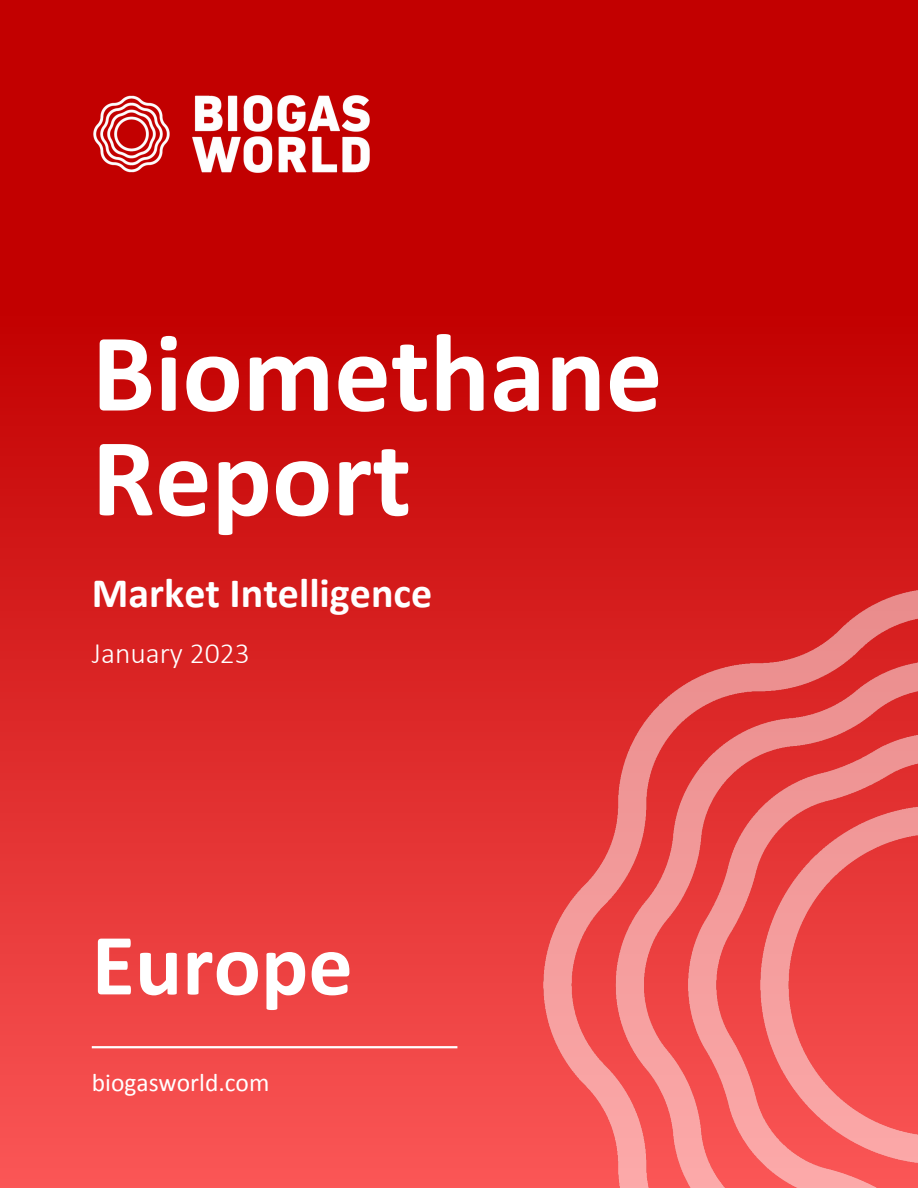
<style>
.page{position:relative;width:918px;height:1188px;background:#c20000}
.page>*{position:absolute;margin:0;border:0;box-sizing:border-box;transform-origin:0 0}
.t1{font:700 112.5px/104.7px "Calibri";color:#fff}
.t2{font:700 88.35px "Calibri";color:#fff}
.t3{font:700 42px "Calibri";color:#fff}
.t4{font:300 29.7px "Calibri";color:#fff}
.t5{font:25.5px "Calibri";color:#fff}
</style>
<div class="page">
<div style="left:0;top:308px;width:918px;height:880px;background:linear-gradient(to bottom,#c20000,#fb5757)"></div>
<hr style="left:92px;top:1046px;width:365px;height:2px;background:#fff">
<img style="left:93px;top:95px;width:277px;height:78px">
<img style="left:508px;top:539px;width:410px;height:649px">
<h1 class="t1" style="left:92px;top:330px;width:572px">Biomethane<br>Report</h1>
<p class="t3" style="left:92px;top:576px;width:342px">Market Intelligence</p>
<p class="t4" style="left:92px;top:641px;width:160px">January 2023</p>
<h2 class="t2" style="left:92px;top:928px;width:263px">Europe</h2>
<p class="t5" style="left:92px;top:1072px;width:179px">biogasworld.com</p>
</div>
